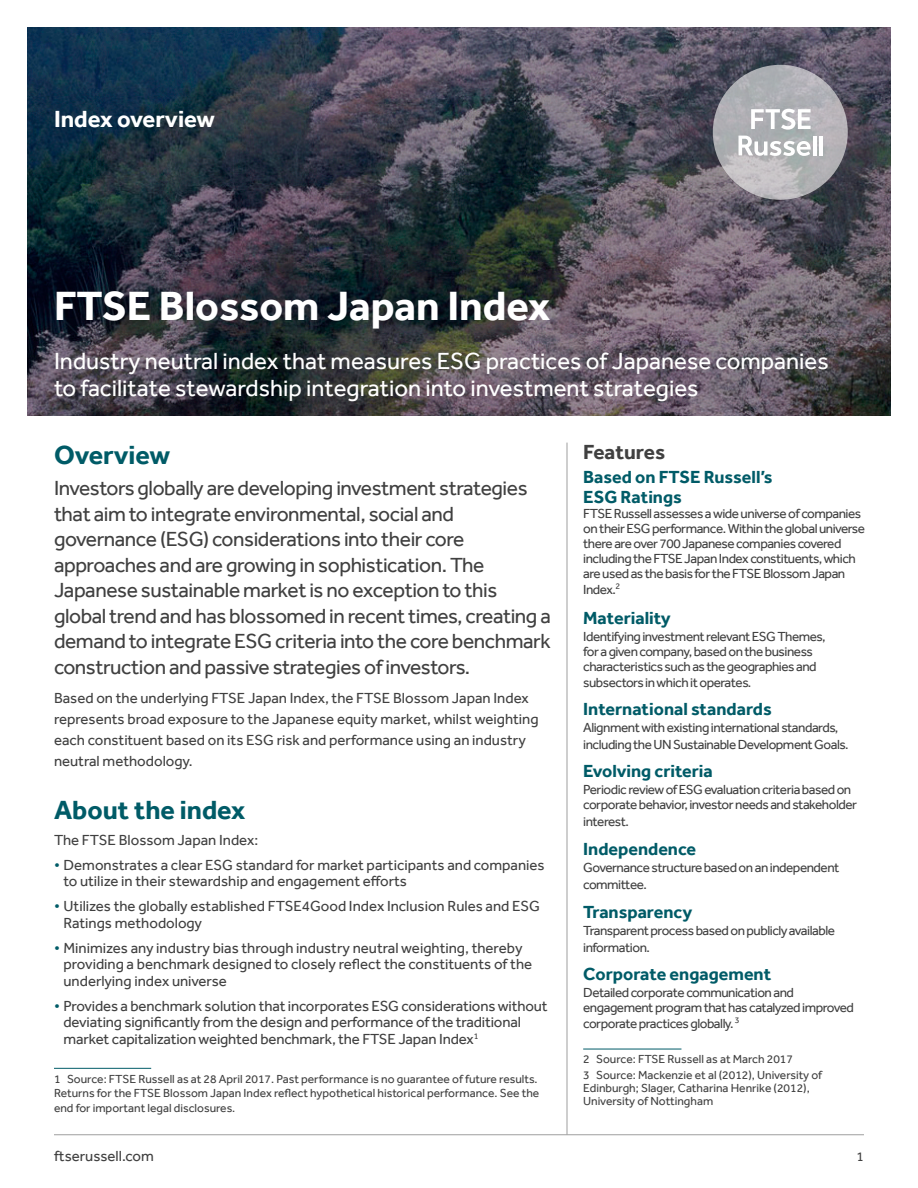
<style>
.page{position:relative;width:918px;height:1188px;background:#fff}
.page>*{position:absolute;margin:0;border:0;box-sizing:border-box;transform-origin:0 0}
.t1{font:700 42px "Effra";color:#fff}
.Heading_1{font:700 27px "Effra";color:#005b67}
.Subtitle{font:24px/27px "Effra";color:#fff}
.t2{font:700 24px "Effra";color:#fff}
.Intro_paragraph{font:21px/25.5px "Effra";letter-spacing:-.02em;color:#404040}
.Heading_2{font:700 21px "Effra";color:#404040}
.Heading_3{font:700 18px/19.5px "Effra";color:#005b67}
.Body_text{font:15px/16.5px "Effra";color:#404040}
.Body_text-2{font:13.5px/15px "Effra";letter-spacing:-.035em;color:#404040}
.Footnote_text{font:12px/14.4px "Effra";color:#404040}
.s1{color:#005b67}
</style>
<div class="page">
<hr style="left:54px;top:1134px;width:810px;height:1px;background:#9f9f9f">
<img style="left:28px;top:27px;width:862px;height:389px">
<hr style="left:567px;top:443px;width:1px;height:692px;background:#9f9f9f">
<hr style="left:54px;top:1068px;width:97px;height:1px;background:#005b67">
<svg style="left:713px;top:65px;width:135px;height:135px;background:#b3b3b7"></svg>
<hr style="left:813px;top:136px;width:3px;height:19px;background:#fff">
<hr style="left:819px;top:136px;width:4px;height:19px;background:#fff">
<svg style="left:739px;top:136px;width:72px;height:20px"></svg>
<svg style="left:751px;top:109px;width:60px;height:21px"></svg>
<hr style="left:583px;top:1049px;width:98px;height:1px;background:#005b67">
<p class="t2" style="left:54px;top:105px;width:163px">Index overview</p>
<p class="t1" style="left:54px;top:280px;width:498px">FTSE Blossom Japan Index</p>
<p class="Subtitle" style="left:54px;top:347px;width:776px">Industry neutral index that measures ESG practices of Japanese companies to facilitate stewardship integration into investment strategies</p>
<p class="Heading_1" style="left:54px;top:439px;width:118px">Overview</p>
<p class="Intro_paragraph" style="left:54px;top:475px;width:498px">Investors globally are developing investment strategies that aim to integrate environmental, social and governance (ESG) considerations into their core approaches and are growing in sophistication. The Japanese sustainable market is no exception to this global trend and has blossomed in recent times, creating a demand to integrate ESG criteria into the core benchmark construction and passive strategies of investors.</p>
<p class="Body_text" style="left:54px;top:687px;width:486px;line-height:21px">Based on the underlying FTSE Japan Index, the FTSE Blossom Japan Index represents broad exposure to the Japanese equity market, whilst weighting each constituent based on its ESG risk and performance using an industry neutral methodology.</p>
<p class="Heading_1" style="left:54px;top:793px;width:193px">About the index</p>
<p class="Body_text" style="left:54px;top:832px;width:206px">The FTSE Blossom Japan Index:</p>
<p class="Body_text" style="left:63px;top:857px;width:483px;text-indent:-9px"><span class="s1">•</span> Demonstrates a clear ESG standard for market participants and companies to utilize in their stewardship and engagement efforts</p>
<p class="Body_text" style="left:63px;top:898px;width:478px;text-indent:-9px"><span class="s1">•</span> Utilizes the globally established FTSE4Good Index Inclusion Rules and ESG<br>Ratings methodology</p>
<p class="Body_text" style="left:63px;top:940px;width:470px;text-indent:-9px"><span class="s1">•</span> Minimizes any industry bias through industry neutral weighting, thereby providing a benchmark designed to closely reflect the constituents of the underlying index universe</p>
<p class="Body_text" style="left:63px;top:998px;width:486px;text-indent:-9px"><span class="s1">•</span> Provides a benchmark solution that incorporates ESG considerations without deviating significantly from the design and performance of the traditional market capitalization weighted benchmark, the FTSE Japan Index<sup>1</sup></p>
<p class="Footnote_text" style="left:54px;top:1071px;width:487px">1 Source: FTSE Russell as at 28 April 2017. Past performance is no guarantee of future results.<br>Returns for the FTSE Blossom Japan Index reflect hypothetical historical performance. See the end for important legal disclosures.</p>
<p class="Heading_2" style="left:583px;top:440px;width:84px">Features</p>
<p class="Heading_3" style="left:583px;top:467px;width:191px">Based on FTSE Russell’s<br>ESG Ratings</p>
<p class="Body_text-2" style="left:583px;top:505px;width:283px">FTSE Russell assesses a wide universe of companies on their ESG performance. Within the global universe there are over 700 Japanese companies covered including the FTSE Japan Index constituents, which are used as the basis for the FTSE Blossom Japan</p>
<p class="Body_text-2" style="left:583px;top:582px;width:39px">Index.<sup>2</sup></p>
<p class="Heading_3" style="left:583px;top:608px;width:89px">Materiality</p>
<p class="Body_text-2" style="left:583px;top:629px;width:244px">Identifying investment relevant ESG Themes, for a given company, based on the business characteristics such as the geographies and</p>
<p class="Body_text-2" style="left:583px;top:675px;width:170px">subsectors in which it operates.</p>
<p class="Heading_3" style="left:583px;top:699px;width:190px">International standards</p>
<p class="Body_text-2" style="left:583px;top:720px;width:267px;line-height:16.5px">Alignment with existing international standards, including the UN Sustainable Development Goals.</p>
<p class="Heading_3" style="left:583px;top:761px;width:131px">Evolving criteria</p>
<p class="Body_text-2" style="left:583px;top:782px;width:275px">Periodic review of ESG evaluation criteria based on corporate behavior, investor needs and stakeholder</p>
<p class="Body_text-2" style="left:583px;top:813px;width:47px">interest.</p>
<p class="Heading_3" style="left:583px;top:839px;width:115px">Independence</p>
<p class="Body_text-2" style="left:583px;top:859px;width:258px;line-height:16.5px">Governance structure based on an independent committee.</p>
<p class="Heading_3" style="left:583px;top:902px;width:111px">Transparency</p>
<p class="Body_text-2" style="left:583px;top:922px;width:253px;line-height:16.5px">Transparent process based on publicly available information.</p>
<p class="Heading_3" style="left:583px;top:964px;width:190px">Corporate engagement</p>
<p class="Body_text-2" style="left:583px;top:985px;width:272px">Detailed corporate communication and engagement program that has catalyzed improved</p>
<p class="Body_text-2" style="left:583px;top:1016px;width:158px">corporate practices globally. <sup>3</sup></p>
<p class="Footnote_text" style="left:583px;top:1052px;width:211px">2 Source: FTSE Russell as at March 2017</p>
<p class="Footnote_text" style="left:583px;top:1069px;width:241px;line-height:12.8px">3 Source: Mackenzie et al (2012), University of<br>Edinburgh; Slager, Catharina Henrike (2012),<br>University of Nottingham</p>
<p class="Body_text" style="left:54px;top:1148px;width:101px">ftserussell.com</p>
<p class="Body_text-2" style="left:857px;top:1149px;width:9px">1</p>
</div>
